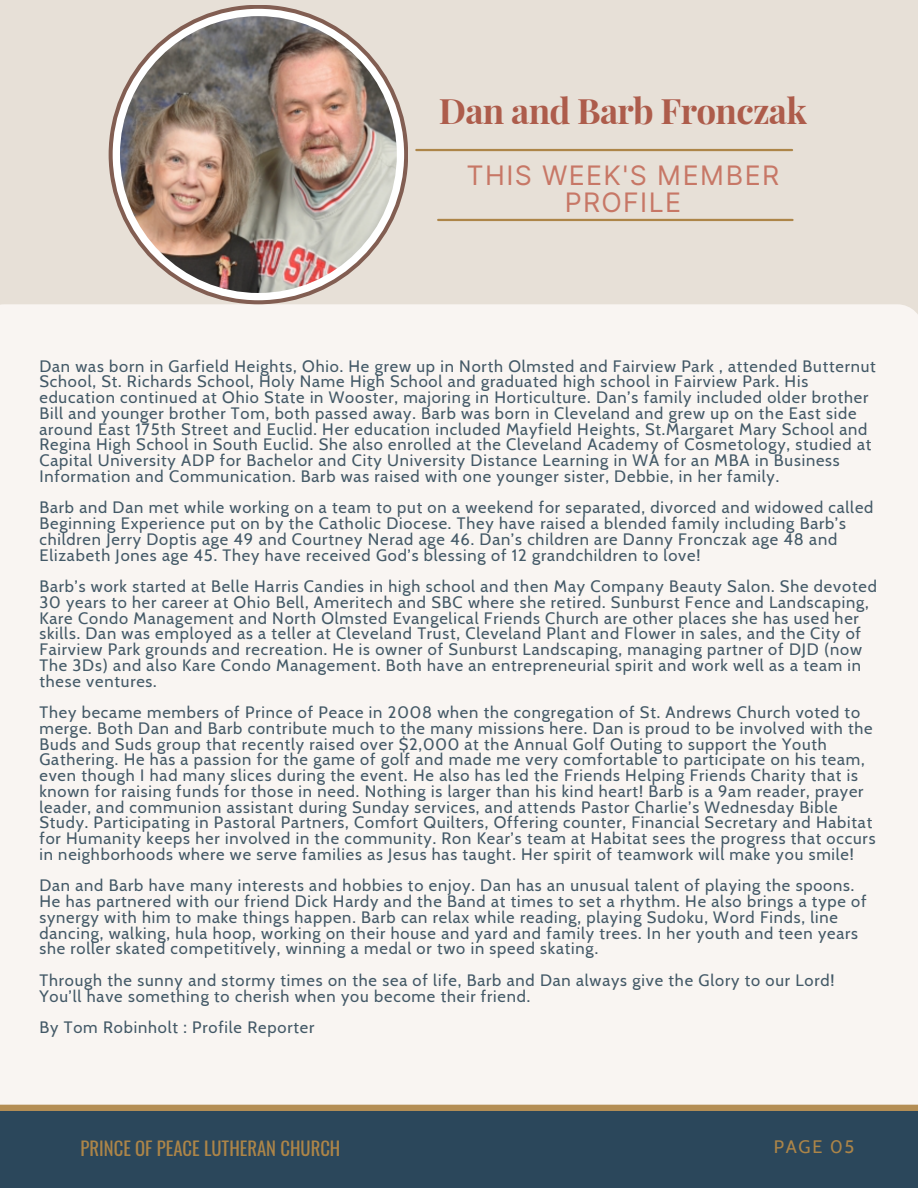
<style>
.page{position:relative;width:918px;height:1188px;background:#e7e0d7}
.page>*{position:absolute;margin:0;border:0;box-sizing:border-box;transform-origin:0 0}
.t1{font:700 35.1px "Playfair Display";letter-spacing:-.02em;color:#ad5c4b}
.t2{font:26.85px "Inter";letter-spacing:.05em;color:#c77766}
.t3{font:18.75px "Oswald";color:#ad8548}
.t4{font:18px "Cabin";letter-spacing:.1em;color:#ad8548}
.t5{font:16.5px/15.8px "Cabin";letter-spacing:.05em;color:#435967}
</style>
<div class="page">
<div style="left:0;top:304px;width:918px;height:801px;background:#f9f5f2"></div>
<hr style="left:438px;top:219px;width:355px;height:2px;background:#ad8548">
<hr style="left:416px;top:149px;width:376px;height:2px;background:#ad8548">
<div style="left:0;top:1107px;width:918px;height:81px;background:#2b475b"></div>
<div style="left:0;top:1105px;width:918px;height:6px;background:#b48e55"></div>
<svg style="left:109px;top:5px;width:299px;height:299px;background:#89685c"></svg>
<div style="left:113px;top:9px;width:291px;height:291px;background:#fff;border-radius:50%"></div>
<img style="left:120px;top:16px;width:277px;height:277px;border-radius:50%">
<p class="t1" style="left:439px;top:86px;width:370px">Dan and Barb Fronczak</p>
<p class="t2" style="left:467px;top:160px;width:314px">THIS WEEK'S MEMBER</p>
<p class="t2" style="left:565px;top:186px;width:118px">PROFILE</p>
<p class="t5" style="left:39px;top:358px;width:838px">Dan was born in Garfield Heights, Ohio. He grew up in North Olmsted and Fairview Park , attended Butternut School, St. Richards School, Holy Name High School and graduated high school in Fairview Park. His education continued at Ohio State in Wooster, majoring in Horticulture. Dan’s family included older brother Bill and younger brother Tom, both passed away. Barb was born in Cleveland and grew up on the East side around East 175th Street and Euclid. Her education included Mayfield Heights, St.Margaret Mary School and Regina High School in South Euclid. She also enrolled at the Cleveland Academy of Cosmetology, studied at Capital University ADP for Bachelor and City University Distance Learning in WA for an MBA in Business Information and Communication. Barb was raised with one younger sister, Debbie, in her family.</p>
<p class="t5" style="left:39px;top:500px;width:836px">Barb and Dan met while working on a team to put on a weekend for separated, divorced and widowed called Beginning Experience put on by the Catholic Diocese. They have raised a blended family including Barb’s children Jerry Doptis age 49 and Courtney Nerad age 46. Dan’s children are Danny Fronczak age 48 and Elizabeth Jones age 45. They have received God’s blessing of 12 grandchildren to love!</p>
<p class="t5" style="left:39px;top:578px;width:839px">Barb’s work started at Belle Harris Candies in high school and then May Company Beauty Salon. She devoted 30 years to her career at Ohio Bell, Ameritech and SBC where she retired. Sunburst Fence and Landscaping, Kare Condo Management and North Olmsted Evangelical Friends Church are other places she has used her skills. Dan was employed as a teller at Cleveland Trust, Cleveland Plant and Flower in sales, and the City of Fairview Park grounds and recreation. He is owner of Sunburst Landscaping, managing partner of DJD (now The 3Ds) and also Kare Condo Management. Both have an entrepreneurial spirit and work well as a team in these ventures.</p>
<p class="t5" style="left:39px;top:704px;width:838px">They became members of Prince of Peace in 2008 when the congregation of St. Andrews Church voted to merge. Both Dan and Barb contribute much to the many missions here. Dan is proud to be involved with the Buds and Suds group that recently raised over $2,000 at the Annual Golf Outing to support the Youth Gathering. He has a passion for the game of golf and made me very comfortable to participate on his team, even though I had many slices during the event. He also has led the Friends Helping Friends Charity that is known for raising funds for those in need. Nothing is larger than his kind heart! Barb is a 9am reader, prayer leader, and communion assistant during Sunday services, and attends Pastor Charlie’s Wednesday Bible Study. Participating in Pastoral Partners, Comfort Quilters, Offering counter, Financial Secretary and Habitat for Humanity keeps her involved in the community. Ron Kear’s team at Habitat sees the progress that occurs in neighborhoods where we serve families as Jesus has taught. Her spirit of teamwork will make you smile!</p>
<p class="t5" style="left:39px;top:878px;width:829px">Dan and Barb have many interests and hobbies to enjoy. Dan has an unusual talent of playing the spoons.<br>He has partnered with our friend Dick Hardy and the Band at times to set a rhythm. He also brings a type of synergy with him to make things happen. Barb can relax while reading, playing Sudoku, Word Finds, line dancing, walking, hula hoop, working on their house and yard and family trees. In her youth and teen years she roller skated competitively, winning a medal or two in speed skating.</p>
<p class="t5" style="left:39px;top:972px;width:797px">Through the sunny and stormy times on the sea of life, Barb and Dan always give the Glory to our Lord!<br>You’ll have something to cherish when you become their friend.</p>
<p class="t5" style="left:39px;top:1019px;width:276px">By Tom Robinholt : Profile Reporter</p>
<p class="t3" style="left:81px;top:1134px;width:261px">PRINCE OF PEACE LUTHERAN CHURCH</p>
<p class="t4" style="left:774px;top:1136px;width:82px">PAGE 05</p>
</div>
